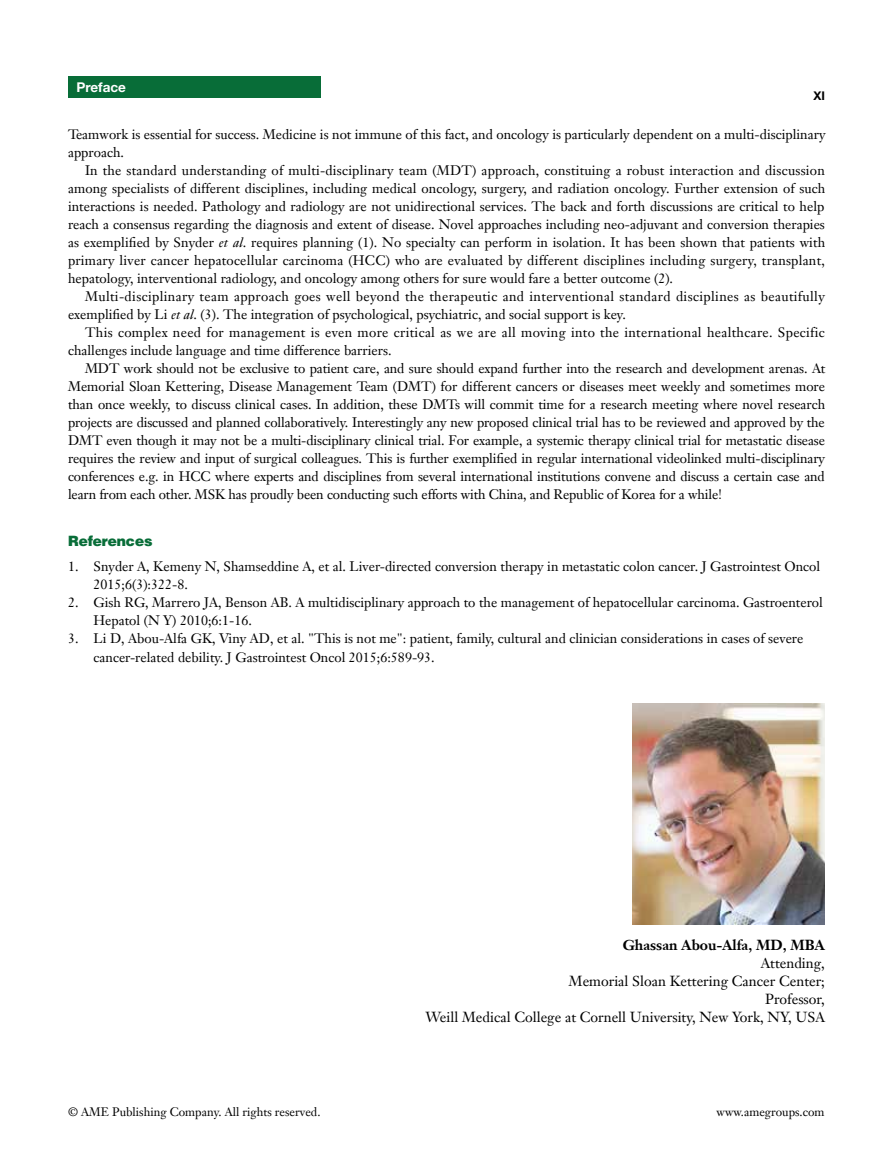
<style>
.page{position:relative;width:893px;height:1170px;background:#fff}
.page>*{position:absolute;margin:0;border:0;box-sizing:border-box;transform-origin:0 0}
.t1{font:14.25px/18px "Janson Text LT";color:#000;text-align:right}
.t2{font:700 14.25px "Janson Text LT";color:#000}
.t3{font:900 14.25px "Helvetica";color:#086d38}
.t4{font:13.5px/18px "Janson Text LT";color:#000}
.t5{font:13.5px/18px "Janson Text LT";letter-spacing:.025em;color:#000}
.t6{font:700 13.5px "Helvetica Neue LT Pro";color:#fff}
.t7{font:12px "Janson Text LT";color:#000}
.t8{font:700 12px "Helvetica Neue LT Pro";color:#000}
.s1{font-style:italic}
</style>
<div class="page">
<div style="left:68px;top:77px;width:252px;height:21px;background:#086d38"></div>
<img style="left:632px;top:703px;width:193px;height:221px">
<p class="t6" style="left:77px;top:79px;width:51px">Preface</p>
<p class="t8" style="left:813px;top:88px;width:13px">XI</p>
<p class="t4" style="left:68px;top:125px;width:759px">Teamwork is essential for success. Medicine is not immune of this fact, and oncology is particularly dependent on a multi-disciplinary approach.</p>
<p class="t4" style="left:68px;top:161px;width:759px;text-align:justify;text-indent:17px">In the standard understanding of multi-disciplinary team (MDT) approach, constituing a robust interaction and discussion among specialists of different disciplines, including medical oncology, surgery, and radiation oncology. Further extension of such interactions is needed. Pathology and radiology are not unidirectional services. The back and forth discussions are critical to help reach a consensus regarding the diagnosis and extent of disease. Novel approaches including neo-adjuvant and conversion therapies as exemplified by Snyder <span class="s1">et al</span>. requires planning (1). No specialty can perform in isolation. It has been shown that patients with primary liver cancer hepatocellular carcinoma (HCC) who are evaluated by different disciplines including surgery, transplant, hepatology, interventional radiology, and oncology among others for sure would fare a better outcome (2).</p>
<p class="t5" style="left:68px;top:287px;width:758px;text-indent:17px">Multi-disciplinary team approach goes well beyond the therapeutic and interventional standard disciplines as beautifully exemplified by Li <span class="s1">et al</span>. (3). The integration of psychological, psychiatric, and social support is key.</p>
<p class="t5" style="left:68px;top:323px;width:758px;text-indent:17px">This complex need for management is even more critical as we are all moving into the international healthcare. Specific challenges include language and time difference barriers.</p>
<p class="t4" style="left:68px;top:359px;width:759px;text-align:justify;text-indent:17px">MDT work should not be exclusive to patient care, and sure should expand further into the research and development arenas. At Memorial Sloan Kettering, Disease Management Team (DMT) for different cancers or diseases meet weekly and sometimes more than once weekly, to discuss clinical cases. In addition, these DMTs will commit time for a research meeting where novel research projects are discussed and planned collaboratively. Interestingly any new proposed clinical trial has to be reviewed and approved by the DMT even though it may not be a multi-disciplinary clinical trial. For example, a systemic therapy clinical trial for metastatic disease requires the review and input of surgical colleagues. This is further exemplified in regular international videolinked multi-disciplinary conferences e.g. in HCC where experts and disciplines from several international institutions convene and discuss a certain case and learn from each other. MSK has proudly been conducting such efforts with China, and Republic of Korea for a while!</p>
<p class="t3" style="left:68px;top:531px;width:86px">References</p>
<p class="t4" style="left:94px;top:557px;width:728px;text-indent:-26px">1. Snyder A, Kemeny N, Shamseddine A, et al. Liver-directed conversion therapy in metastatic colon cancer. J Gastrointest Oncol<br>2015;6(3):322-8.</p>
<p class="t4" style="left:94px;top:593px;width:731px;text-indent:-26px">2. Gish RG, Marrero JA, Benson AB. A multidisciplinary approach to the management of hepatocellular carcinoma. Gastroenterol<br>Hepatol (N Y) 2010;6:1-16.</p>
<p class="t4" style="left:94px;top:629px;width:711px;text-indent:-26px">3. Li D, Abou-Alfa GK, Viny AD, et al. "This is not me": patient, family, cultural and clinician considerations in cases of severe cancer-related debility. J Gastrointest Oncol 2015;6:589-93.</p>
<p class="t2" style="left:623px;top:936px;width:204px">Ghassan Abou-Alfa, MD, MBA</p>
<p class="t1" style="left:426px;top:954px;width:401px">Attending,<br>Memorial Sloan Kettering Cancer Center;<br>Professor,<br>Weill Medical College at Cornell University, New York, NY, USA</p>
<p class="t7" style="left:68px;top:1104px;width:254px">© AME Publishing Company. All rights reserved.</p>
<p class="t7" style="left:716px;top:1104px;width:109px">www.amegroups.com</p>
</div>
